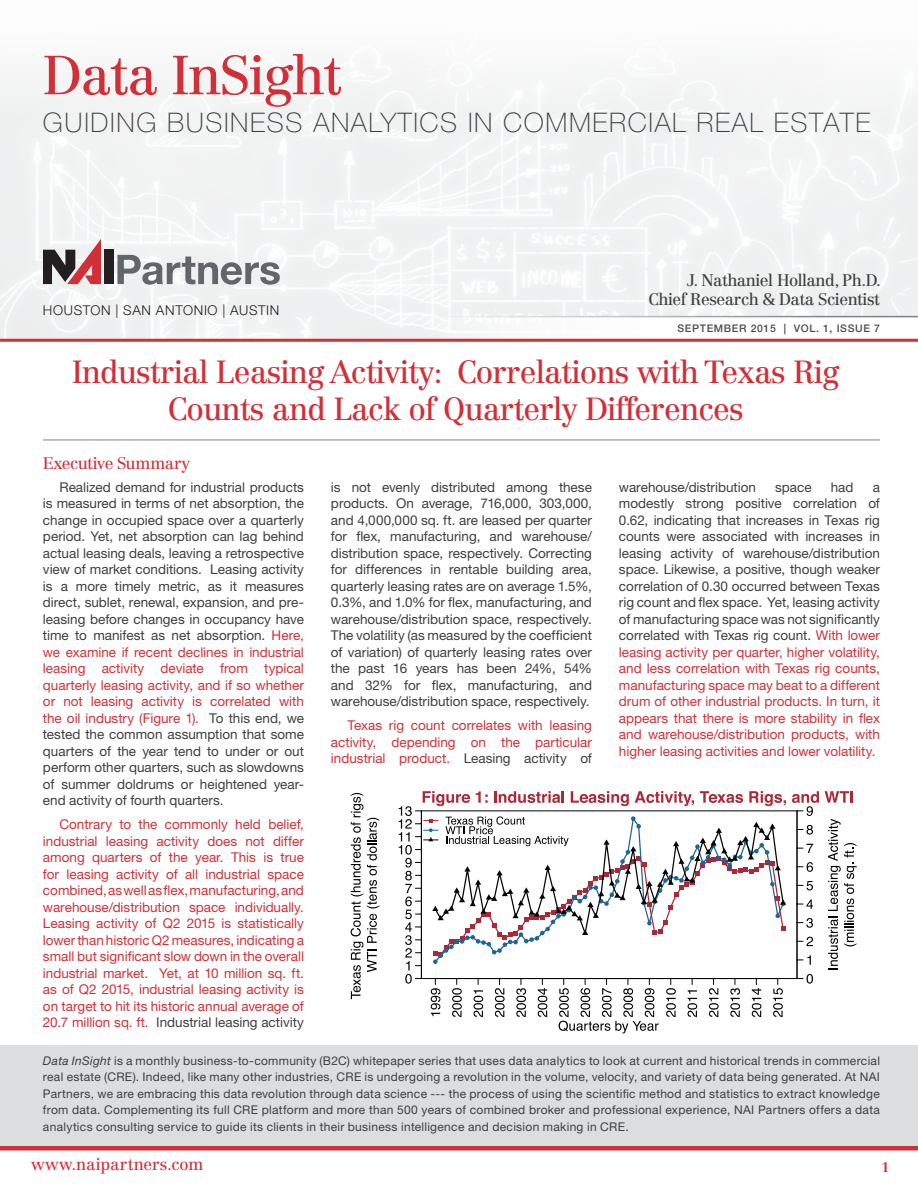
<style>
.page{position:relative;width:918px;height:1188px;background:#fff}
.page>*{position:absolute;margin:0;border:0;box-sizing:border-box;transform-origin:0 0}
.t1{font:54px "Centennial LT Std";letter-spacing:-.03em;color:#d23038}
.t2{font:31.5px/37.5px "Centennial LT Std";letter-spacing:-.03em;color:#d23038;text-align:center}
.t3{font:100 27px "Helvetica Neue LT Std";letter-spacing:.06em;color:#3e3e3f}
.t4{font:16.5px/19.5px "Centennial LT Std";letter-spacing:-.03em;color:#3e3e3f;text-align:right}
.t5{font:16.5px "Centennial LT Std";letter-spacing:-.015em;color:#d23038}
.t6{font:16.5px "Centennial LT Std";letter-spacing:-.035em;color:#d23038}
.t7{font:13.5px/16.5px "Helvetica Neue LT Std";color:#3e3e3f;text-align:justify}
.t8{font:13.5px/16.5px "Helvetica Neue LT Std";color:#d23038;text-align:justify}
.t9{font:300 13.5px "Helvetica Neue LT Std";letter-spacing:.05em;color:#231f20}
.t10{font:700 13.5px "Centennial LT Std";color:#d23038}
.t11{font:12px/16.5px "Helvetica Neue LT Std";letter-spacing:.025em;color:#3e3e3f;text-align:justify}
.t12{font:500 10.5px "Helvetica Neue LT Std";letter-spacing:.06em;color:#4b4c4d}
.s1{color:#d23038}
.s2{color:#3e3e3f}
.s3{font-style:italic}
</style>
<div class="page">
<div style="left:0;top:1045px;width:918px;height:101px;background:#dcdddf"></div>
<hr style="left:43px;top:440px;width:837px;height:1px;background:#808285">
<div style="left:0;top:0;width:918px;height:340px;background:#f2f3f4"></div>
<hr style="left:0;top:1146px;width:918px;height:4px;background:#d23038">
<svg style="left:352px;top:317px;width:566px;height:22px;fill:#fdfdfd"></svg>
<hr style="left:165px;top:316px;width:753px;height:1px;background:#808285">
<div style="left:104px;top:250px;width:9px;height:34px;background:#231f20"></div>
<svg style="left:43px;top:239px;width:58px;height:45px"></svg>
<svg style="left:117px;top:255px;width:163px;height:30px"></svg>
<hr style="left:0;top:339px;width:918px;height:3px;background:#d23038">
<svg style="left:351px;top:793px;width:28px;height:206px"></svg>
<hr style="left:797px;top:811px;width:1px;height:168px;background:#040503">
<svg style="left:797px;top:974px;width:16px;height:10px"></svg>
<svg style="left:797px;top:955px;width:14px;height:10px"></svg>
<svg style="left:797px;top:937px;width:16px;height:9px"></svg>
<svg style="left:797px;top:918px;width:16px;height:10px"></svg>
<svg style="left:797px;top:899px;width:16px;height:10px"></svg>
<svg style="left:797px;top:881px;width:16px;height:9px"></svg>
<svg style="left:797px;top:862px;width:16px;height:10px"></svg>
<svg style="left:797px;top:844px;width:16px;height:9px"></svg>
<svg style="left:797px;top:825px;width:16px;height:10px"></svg>
<svg style="left:828px;top:819px;width:29px;height:150px"></svg>
<svg style="left:399px;top:791px;width:387px;height:242px"></svg>
<svg style="left:792px;top:791px;width:27px;height:25px"></svg>
<svg style="left:825px;top:791px;width:28px;height:12px"></svg>
<h1 class="t1" style="left:43px;top:43px;width:301px">Data InSight</h1>
<h3 class="t3" style="left:43px;top:107px;width:829px">GUIDING BUSINESS ANALYTICS IN COMMERCIAL REAL ESTATE</h3>
<p class="t9" style="left:43px;top:302px;width:238px">HOUSTON | SAN ANTONIO | AUSTIN</p>
<p class="t4" style="left:649px;top:270px;width:234px">J. Nathaniel Holland, Ph.D.<br>Chief Research &amp; Data Scientist</p>
<p class="t12" style="left:677px;top:322px;width:204px">SEPTEMBER 2015 | VOL. 1, ISSUE 7</p>
<h2 class="t2" style="left:72px;top:353px;width:769px">Industrial Leasing Activity: Correlations with Texas Rig<br>Counts and Lack of Quarterly Differences</h2>
<p class="t6" style="left:43px;top:453px;width:149px">Executive Summary</p>
<p class="t7" style="left:43px;top:478px;width:263px;text-indent:16px">Realized demand for industrial products is measured in terms of net absorption, the change in occupied space over a quarterly period. Yet, net absorption can lag behind actual leasing deals, leaving a retrospective view of market conditions. Leasing activity is a more timely metric, as it measures direct, sublet, renewal, expansion, and pre&shy;leasing before changes in occupancy have time to manifest as net absorption. <span class="s1">Here, we examine if recent declines in industrial leasing activity deviate from typical quarterly leasing activity, and if so whether or not leasing activity is correlated with the oil industry (Figure 1).</span> To this end, we tested the common assumption that some quarters of the year tend to under or out perform other quarters, such as slowdowns of summer doldrums or heightened year&shy;end activity of fourth quarters.</p>
<p class="t8" style="left:43px;top:816px;width:263px;text-indent:16px">Contrary to the commonly held belief, industrial leasing activity does not differ among quarters of the year. This is true for leasing activity of all industrial space combined, as well as flex, manufacturing, and warehouse/distribution space individually.<br>Leasing activity of Q2 2015 is statistically lower than historic Q2 measures, indicating a small but significant slow down in the overall industrial market. Yet, at 10 million sq. ft. as of Q2 2015, industrial leasing activity is on target to hit its historic annual average of 20.7 million sq. ft. <span class="s2">Industrial leasing activity</span></p>
<p class="t7" style="left:331px;top:478px;width:263px">is not evenly distributed among these products. On average, 716,000, 303,000, and 4,000,000 sq. ft. are leased per quarter for flex, manufacturing, and warehouse/ distribution space, respectively. Correcting for differences in rentable building area, quarterly leasing rates are on average 1.5%, 0.3%, and 1.0% for flex, manufacturing, and warehouse/distribution space, respectively.<br>The volatility (as measured by the coefficient of variation) of quarterly leasing rates over the past 16 years has been 24%, 54% and 32% for flex, manufacturing, and warehouse/distribution space, respectively.</p>
<p class="t8" style="left:331px;top:717px;width:263px;text-indent:16px">Texas rig count correlates with leasing activity, depending on the particular industrial product. <span class="s2">Leasing activity of</span></p>
<p class="t7" style="left:619px;top:478px;width:138px">warehouse/distribution</p>
<p class="t7" style="left:775px;top:478px;width:38px">space</p>
<p class="t7" style="left:831px;top:478px;width:24px">had</p>
<p class="t7" style="left:619px;top:478px;width:263px;text-indent:254px">a modestly strong positive correlation of 0.62, indicating that increases in Texas rig counts were associated with increases in leasing activity of warehouse/distribution space. Likewise, a positive, though weaker correlation of 0.30 occurred between Texas rig count and flex space. Yet, leasing activity of manufacturing space was not significantly correlated with Texas rig count. <span class="s1">With lower leasing activity per quarter, higher volatility, and less correlation with Texas rig counts, manufacturing space may beat to a different drum of other industrial products. In turn, it appears that there is more stability in flex and warehouse/distribution products, with higher leasing activities and lower volatility.</span></p>
<p class="t11" style="left:43px;top:1052px;width:839px"><span class="s3">Data InSight</span> is a monthly business-to-community (B2C) whitepaper series that uses data analytics to look at current and historical trends in commercial real estate (CRE). Indeed, like many other industries, CRE is undergoing a revolution in the volume, velocity, and variety of data being generated. At NAI Partners, we are embracing this data revolution through data science --- the process of using the scientific method and statistics to extract knowledge from data. Complementing its full CRE platform and more than 500 years of combined broker and professional experience, NAI Partners offers a data analytics consulting service to guide its clients in their business intelligence and decision making in CRE.</p>
<p class="t5" style="left:31px;top:1154px;width:174px">www.naipartners.com</p>
<p class="t10" style="left:881px;top:1159px;width:9px">1</p>
</div>
